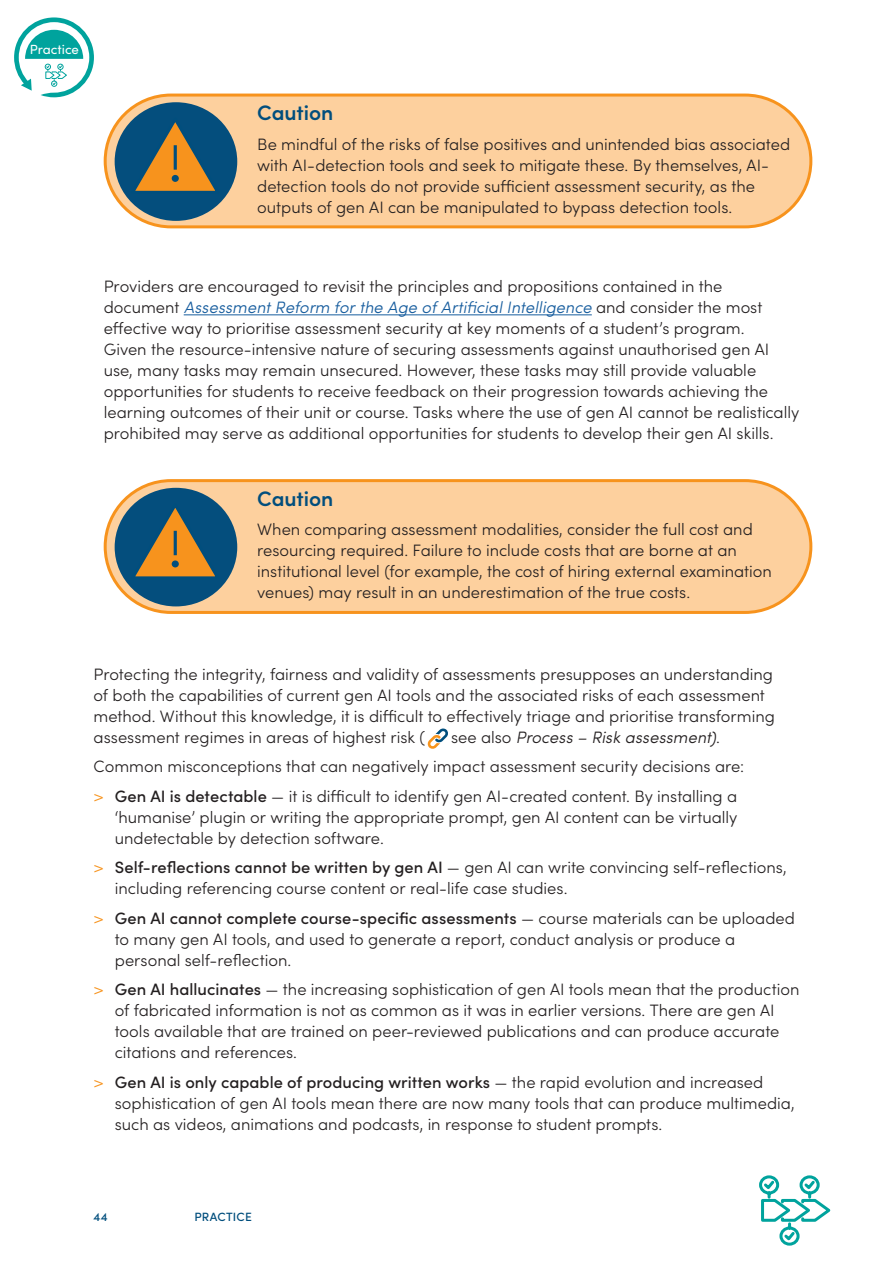
<style>
.page{position:relative;width:893px;height:1263px;background:#fff}
.page>*{position:absolute;margin:0;border:0;box-sizing:border-box;transform-origin:0 0}
.t1{font:600 21px "Sofia Pro";letter-spacing:-.005em;color:#014e7d}
.t2{font:300 16.5px/21px "Sofia Pro";color:#231f20}
.t3{font:13.2px "Sofia Pro";color:#fff}
.t4{font:500 12px "Sofia Pro";letter-spacing:.015em;color:#014e7d}
.s1{font-style:italic;color:#175d9e}
.s2{font-style:italic}
.s3{color:#f7931d}
.s4{font-weight:500}
</style>
<div class="page">
<svg style="left:14px;top:17px;width:80px;height:80px"></svg>
<svg style="left:759px;top:1175px;width:72px;height:71px"></svg>
<div style="left:105px;top:95px;width:706px;height:132px;background:#fdd09e;border-radius:66px"></div>
<div style="left:104px;top:94px;width:708px;height:134px;border:3px solid #f7931d;border-radius:66px"></div>
<div style="left:115px;top:102px;width:122px;height:119px;background:#044e7d;border-radius:50%"></div>
<svg style="left:130px;top:117px;width:90px;height:74px"></svg>
<hr style="left:174px;top:145px;width:3px;height:25px;background:#014e7d">
<div style="left:172px;top:175px;width:7px;height:7px;background:#014e7d;border-radius:50%"></div>
<hr style="left:184px;top:314px;width:408px;height:1px;background:#175d9e">
<div style="left:105px;top:481px;width:706px;height:131px;background:#fdd09e;border-radius:66px"></div>
<div style="left:104px;top:479px;width:708px;height:135px;border:3px solid #f7931d;border-radius:66px"></div>
<div style="left:115px;top:488px;width:122px;height:118px;background:#044e7d;border-radius:50%"></div>
<svg style="left:130px;top:502px;width:90px;height:75px"></svg>
<hr style="left:174px;top:531px;width:3px;height:24px;background:#014e7d">
<div style="left:172px;top:560px;width:7px;height:7px;background:#014e7d;border-radius:50%"></div>
<svg style="left:427px;top:728px;width:21px;height:21px"></svg>
<p class="t3" style="left:30px;top:40px;width:51px">Practice</p>
<p class="t1" style="left:257px;top:97px;width:78px">Caution</p>
<p class="t2" style="left:257px;top:133px;width:534px">Be mindful of the risks of false positives and unintended bias associated with AI-detection tools and seek to mitigate these. By themselves, AI&shy;detection tools do not provide sufficient assessment security, as the outputs of gen AI can be manipulated to bypass detection tools.</p>
<p class="t2" style="left:104px;top:275px;width:697px">Providers are encouraged to revisit the principles and propositions contained in the document <span class="s1">Assessment Reform for the Age of Artificial Intelligence</span> and consider the most effective way to prioritise assessment security at key moments of a student’s program.<br>Given the resource-intensive nature of securing assessments against unauthorised gen AI use, many tasks may remain unsecured. However, these tasks may still provide valuable opportunities for students to receive feedback on their progression towards achieving the learning outcomes of their unit or course. Tasks where the use of gen AI cannot be realistically prohibited may serve as additional opportunities for students to develop their gen AI skills.</p>
<p class="t1" style="left:257px;top:483px;width:78px">Caution</p>
<p class="t2" style="left:257px;top:518px;width:516px">When comparing assessment modalities, consider the full cost and resourcing required. Failure to include costs that are borne at an institutional level (for example, the cost of hiring external examination venues) may result in an underestimation of the true costs.</p>
<p class="t2" style="left:94px;top:662px;width:683px">Protecting the integrity, fairness and validity of assessments presupposes an understanding of both the capabilities of current gen AI tools and the associated risks of each assessment method. Without this knowledge, it is difficult to effectively triage and prioritise transforming assessment regimes in areas of highest risk (</p>
<p class="t2" style="left:94px;top:721px;width:652px;line-height:29.5px;text-indent:357px">see also <span class="s2">Process – Risk assessment)</span>.<br>Common misconceptions that can negatively impact assessment security decisions are: <span class="s3">&gt;</span> <span class="s4">Gen AI is detectable</span> — it is difficult to identify gen AI-created content. By installing a</p>
<p class="t2" style="left:115px;top:805px;width:624px">‘humanise’ plugin or writing the appropriate prompt, gen AI content can be virtually undetectable by detection software.</p>
<p class="t2" style="left:115px;top:856px;width:673px;text-indent:-21px"><span class="s3">&gt;</span> <span class="s4">Self-reflections cannot be written by gen AI</span> — gen AI can write convincing self-reflections, including referencing course content or real-life case studies.</p>
<p class="t2" style="left:115px;top:906px;width:682px;text-indent:-21px"><span class="s3">&gt;</span> <span class="s4">Gen AI cannot complete course-specific assessments</span> — course materials can be uploaded to many gen AI tools, and used to generate a report, conduct analysis or produce a personal self-reflection.</p>
<p class="t2" style="left:115px;top:978px;width:686px;text-indent:-21px"><span class="s3">&gt;</span> <span class="s4">Gen AI hallucinates</span> — the increasing sophistication of gen AI tools mean that the production of fabricated information is not as common as it was in earlier versions. There are gen AI tools available that are trained on peer-reviewed publications and can produce accurate citations and references.</p>
<p class="t2" style="left:115px;top:1070px;width:681px;text-indent:-21px"><span class="s3">&gt;</span> <span class="s4">Gen AI is only capable of producing written works</span> — the rapid evolution and increased sophistication of gen AI tools mean there are now many tools that can produce multimedia, such as videos, animations and podcasts, in response to student prompts.</p>
<p class="t4" style="left:94px;top:1207px;width:16px">44</p>
<p class="t4" style="left:194px;top:1207px;width:59px">PRACTICE</p>
</div>
